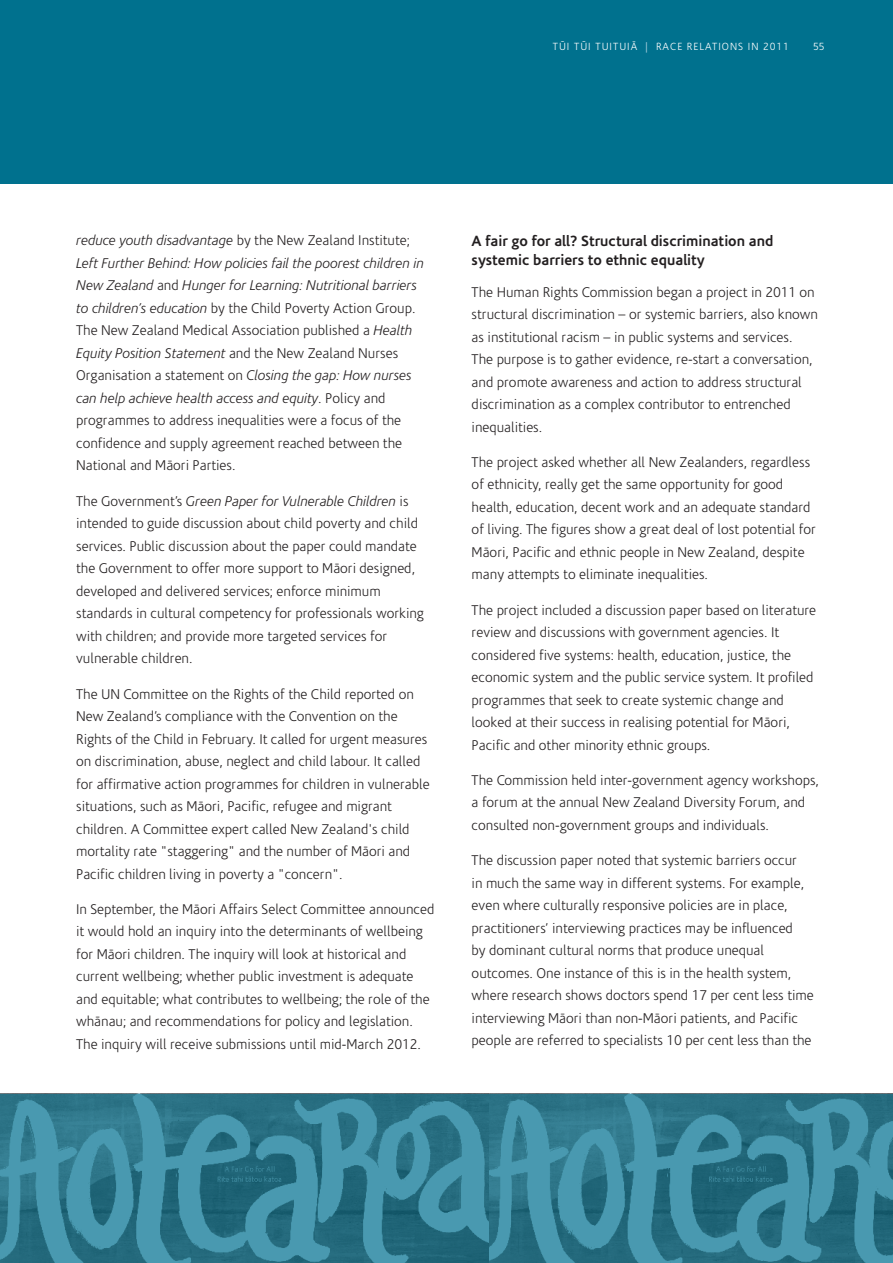
<style>
.page{position:relative;width:893px;height:1263px;background:#fff}
.page>*{position:absolute;margin:0;border:0;box-sizing:border-box;transform-origin:0 0}
.t1{font:700 15px/19.5px "Coris Macron";color:#231f20}
.t2{font:300 14.25px/22.5px "Coris Macron";color:#231f20}
.t3{font:300 10.5px "Coris Macron";letter-spacing:.1em;color:#fff}
.s1{color:#b7d7e4}
.s2{font-style:italic}
</style>
<div class="page">
<svg style="left:0;top:1094px;width:893px;height:169px;background:#368196"></svg>
<div style="left:0;top:0;width:893px;height:184px;background:#00718e"></div>
<p class="t3" style="left:553px;top:41px;width:118px">Tüi Tüi TuitUiÄ <span class="s1">|</span> Race</p>
<p class="t3" style="left:687px;top:41px;width:8px">relations</p>
<p class="t3" style="left:748px;top:41px;width:43px">in 2011</p>
<p class="t3" style="left:813px;top:41px;width:13px">55</p>
<p class="t2" style="left:76px;top:230px;width:349px"><span class="s2">reduce youth disadvantage</span> by the New Zealand Institute; <span class="s2">Left Further Behind: How policies fail the poorest children in New Zealand</span> and <span class="s2">Hunger for Learning: Nutritional barriers to children’s education</span> by the Child Poverty Action Group.<br>The New Zealand Medical Association published a <span class="s2">Health Equity Position Statement</span> and the New Zealand Nurses Organisation a statement on <span class="s2">Closing the gap: How nurses can help achieve health access and equity</span>. Policy and programmes to address inequalities were a focus of the confidence and supply agreement reached between the National and Mäori Parties.</p>
<p class="t2" style="left:76px;top:490px;width:349px">The Government’s <span class="s2">Green Paper for Vulnerable Children</span> is intended to guide discussion about child poverty and child services. Public discussion about the paper could mandate the Government to offer more support to Mäori designed, developed and delivered services; enforce minimum standards in cultural competency for professionals working with children; and provide more targeted services for vulnerable children.</p>
<p class="t2" style="left:76px;top:683px;width:355px">The UN Committee on the Rights of the Child reported on New Zealand’s compliance with the Convention on the Rights of the Child in February. It called for urgent measures on discrimination, abuse, neglect and child labour. It called for affirmative action programmes for children in vulnerable situations, such as Mäori, Pacific, refugee and migrant children. A Committee expert called New Zealand's child mortality rate "staggering" and the number of Mäori and Pacific children living in poverty a "concern".</p>
<p class="t2" style="left:76px;top:898px;width:360px">In September, the Mäori Affairs Select Committee announced it would hold an inquiry into the determinants of wellbeing for Mäori children. The inquiry will look at historical and current wellbeing; whether public investment is adequate and equitable; what contributes to wellbeing; the role of the whänau; and recommendations for policy and legislation.<br>The inquiry will receive submissions until mid-March 2012.</p>
<p class="t1" style="left:472px;top:231px;width:303px">A fair go for all? Structural discrimination and systemic barriers to ethnic equality</p>
<p class="t2" style="left:472px;top:281px;width:348px">The Human Rights Commission began a project in 2011 on structural discrimination – or systemic barriers, also known as institutional racism – in public systems and services.<br>The purpose is to gather evidence, re-start a conversation, and promote awareness and action to address structural discrimination as a complex contributor to entrenched inequalities.</p>
<p class="t2" style="left:472px;top:451px;width:346px">The project asked whether all New Zealanders, regardless of ethnicity, really get the same opportunity for good health, education, decent work and an adequate standard of living. The figures show a great deal of lost potential for Mäori, Pacific and ethnic people in New Zealand, despite many attempts to eliminate inequalities.</p>
<p class="t2" style="left:472px;top:599px;width:346px">The project included a discussion paper based on literature review and discussions with government agencies. It considered five systems: health, education, justice, the economic system and the public service system. It profiled programmes that seek to create systemic change and looked at their success in realising potential for Mäori, Pacific and other minority ethnic groups.</p>
<p class="t2" style="left:472px;top:769px;width:349px">The Commission held inter-government agency workshops, a forum at the annual New Zealand Diversity Forum, and consulted non-government groups and individuals.</p>
<p class="t2" style="left:472px;top:849px;width:344px">The discussion paper noted that systemic barriers occur<br>in much the same way in different systems. For example, even where culturally responsive policies are in place, practitioners’ interviewing practices may be influenced<br>by dominant cultural norms that produce unequal outcomes. One instance of this is in the health system, where research shows doctors spend 17 per cent less time interviewing Mäori than non-Mäori patients, and Pacific people are referred to specialists 10 per cent less than the</p>
</div>
